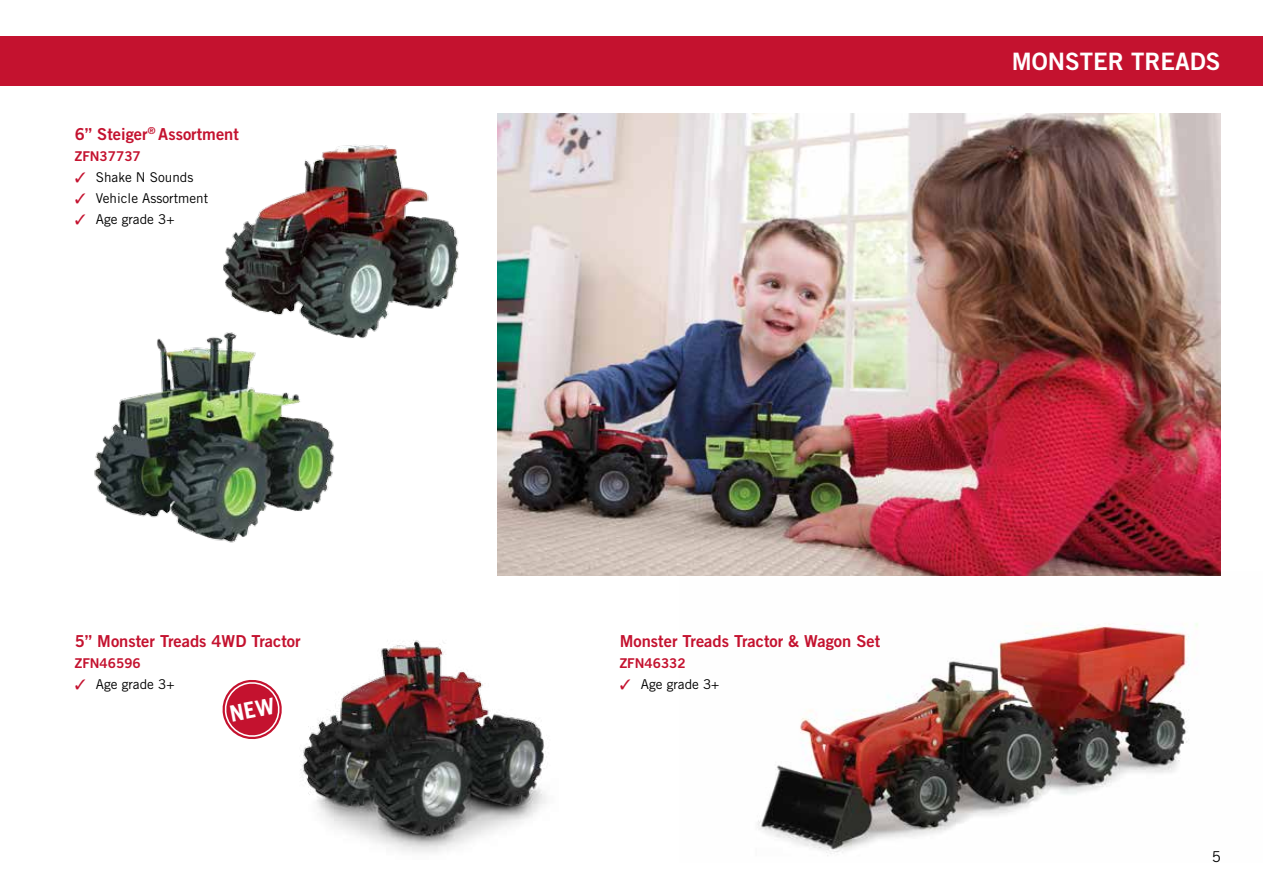
<style>
.page{position:relative;width:1263px;height:893px;background:#fff}
.page>*{position:absolute;margin:0;border:0;box-sizing:border-box;transform-origin:0 0}
.t1{font:24px "Trade Gothic LT Std Bd 2";color:#fff}
.t2{font:16.5px "Trade Gothic LT Std Bd 2";color:#c4122f}
.t3{font:15px "Trade Gothic";color:#000}
.t4{font:13.5px "Trade Gothic LT Std";color:#000}
.t5{font:13.5px "Trade Gothic LT Std Bd 2";color:#c4122f}
.s1{color:#c4122f}
</style>
<div class="page">
<img style="left:680px;top:571px;width:541px;height:285px">
<div style="left:0;top:37px;width:1263px;height:49px;background:#c4122f"></div>
<img style="left:304px;top:145px;width:155px;height:193px">
<img style="left:497px;top:113px;width:723px;height:462px">
<img style="left:300px;top:640px;width:247px;height:212px">
<img style="left:94px;top:191px;width:270px;height:352px">
<svg style="left:222px;top:680px;width:60px;height:59px"></svg>
<p class="t2" style="left:75px;top:123px;width:166px">6” Steiger<sup>®</sup> Assortment</p>
<p class="t5" style="left:75px;top:147px;width:68px">ZFN37737</p>
<p class="t4" style="left:75px;top:169px;width:120px"><span class="s1">✓</span> Shake N Sounds</p>
<p class="t4" style="left:75px;top:190px;width:135px"><span class="s1">✓</span> Vehicle Assortment</p>
<p class="t4" style="left:75px;top:211px;width:101px"><span class="s1">✓</span> Age grade 3+</p>
<p class="t2" style="left:75px;top:630px;width:227px">5” Monster Treads 4WD Tractor</p>
<p class="t5" style="left:75px;top:654px;width:68px">ZFN46596</p>
<p class="t4" style="left:75px;top:676px;width:101px"><span class="s1">✓</span> Age grade 3+</p>
<h1 class="t1" style="left:1012px;top:47px;width:210px">MONSTER TREADS</h1>
<p class="t2" style="left:620px;top:630px;width:262px">Monster Treads Tractor &amp; Wagon Set</p>
<p class="t5" style="left:620px;top:654px;width:68px">ZFN46332</p>
<p class="t4" style="left:620px;top:676px;width:101px"><span class="s1">✓</span> Age grade 3+</p>
<p class="t3" style="left:1212px;top:848px;width:11px">5</p>
</div>
